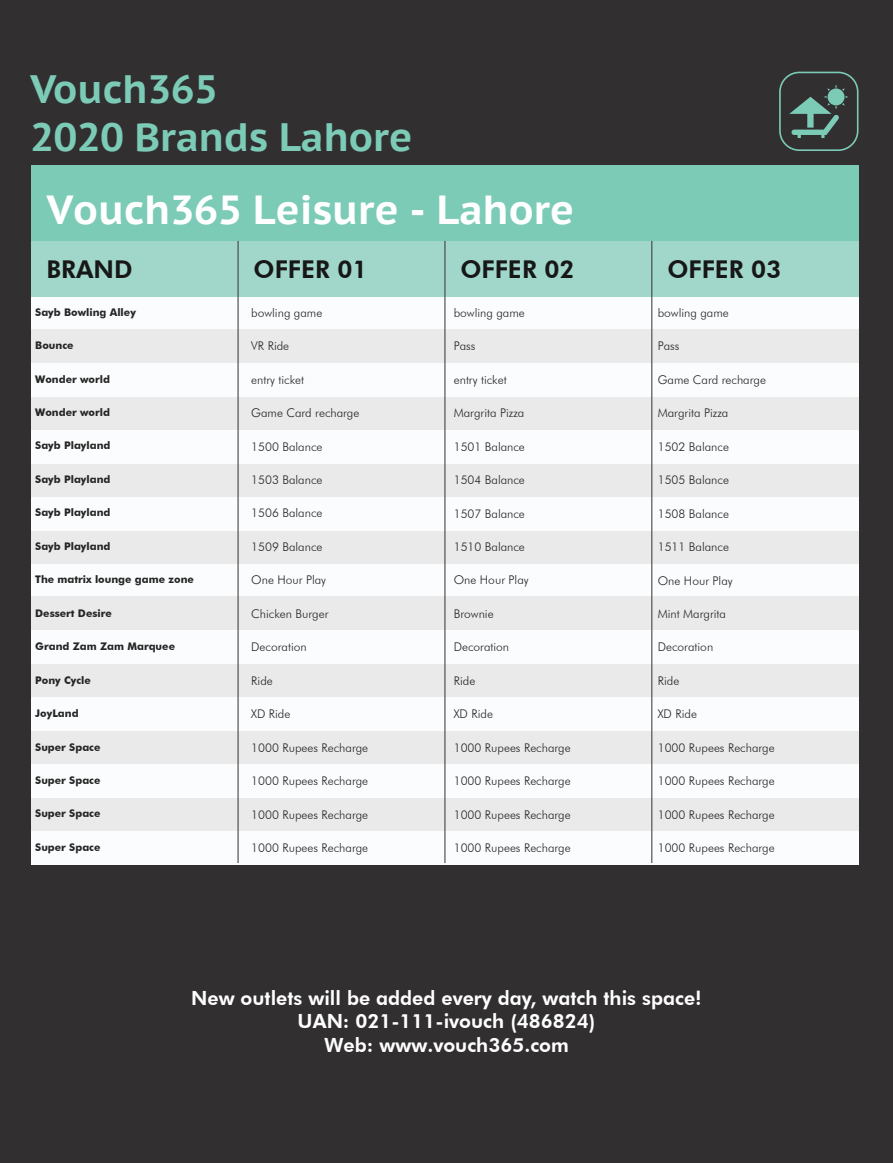
<style>
.page{position:relative;width:893px;height:1163px;background:#312f30}
.page>*{position:absolute;margin:0;border:0;box-sizing:border-box;transform-origin:0 0}
.t1{font:700 40.5px "PT Sans Caption";color:#fff}
.t2{font:700 39.45px/47.4px "PT Sans Caption";color:#7ccbb7}
.t3{font:800 24.45px "Futura BT";color:#171717}
.t4{font:800 19.5px/23.4px "Futura BT";color:#fff;text-align:center}
.t5{font:300 12px "Futura BT";color:#252525}
.t6{font:700 10.5px "Futura BT";color:#252525}
</style>
<div class="page">
<div style="left:31px;top:296px;width:828px;height:33px;background:#fbfcfd"></div>
<div style="left:31px;top:165px;width:828px;height:76px;background:#7ccbb7"></div>
<div style="left:31px;top:241px;width:828px;height:56px;background:#a0d7ca"></div>
<div style="left:31px;top:330px;width:828px;height:33px;background:#eaeaea"></div>
<div style="left:31px;top:397px;width:828px;height:33px;background:#eaeaea"></div>
<div style="left:31px;top:363px;width:828px;height:33px;background:#fbfcfd"></div>
<div style="left:31px;top:464px;width:828px;height:33px;background:#eaeaea"></div>
<div style="left:31px;top:430px;width:828px;height:33px;background:#fbfcfd"></div>
<div style="left:31px;top:530px;width:828px;height:34px;background:#eaeaea"></div>
<div style="left:31px;top:497px;width:828px;height:33px;background:#fbfcfd"></div>
<div style="left:31px;top:564px;width:828px;height:33px;background:#fbfcfd"></div>
<div style="left:31px;top:597px;width:828px;height:33px;background:#eaeaea"></div>
<div style="left:31px;top:664px;width:828px;height:33px;background:#eaeaea"></div>
<div style="left:31px;top:630px;width:828px;height:33px;background:#fbfcfd"></div>
<div style="left:31px;top:731px;width:828px;height:33px;background:#eaeaea"></div>
<div style="left:31px;top:697px;width:828px;height:33px;background:#fbfcfd"></div>
<div style="left:31px;top:797px;width:828px;height:34px;background:#eaeaea"></div>
<div style="left:31px;top:764px;width:828px;height:33px;background:#fbfcfd"></div>
<div style="left:31px;top:831px;width:828px;height:33px;background:#fbfcfd"></div>
<hr style="left:238px;top:241px;width:1px;height:622px;background:#333132">
<hr style="left:445px;top:241px;width:1px;height:622px;background:#333132">
<hr style="left:651px;top:241px;width:1px;height:622px;background:#333132">
<svg style="left:779px;top:72px;width:79px;height:79px"></svg>
<h2 class="t2" style="left:30px;top:65px;width:384px">Vouch365<br>2020 Brands Lahore</h2>
<h1 class="t1" style="left:47px;top:183px;width:529px">Vouch365 Leisure - Lahore</h1>
<h3 class="t3" style="left:47px;top:254px;width:87px">BRAND</h3>
<h3 class="t3" style="left:254px;top:254px;width:116px">OFFER 01</h3>
<h3 class="t3" style="left:460px;top:254px;width:116px">OFFER 02</h3>
<h3 class="t3" style="left:667px;top:254px;width:116px">OFFER 03</h3>
<p class="t6" style="left:35px;top:305px;width:102px">Sayb Bowling Alley</p>
<p class="t6" style="left:35px;top:339px;width:40px">Bounce</p>
<p class="t6" style="left:35px;top:372px;width:76px">Wonder world</p>
<p class="t6" style="left:35px;top:406px;width:76px">Wonder world</p>
<p class="t6" style="left:35px;top:439px;width:77px">Sayb Playland</p>
<p class="t6" style="left:35px;top:473px;width:77px">Sayb Playland</p>
<p class="t6" style="left:35px;top:506px;width:77px">Sayb Playland</p>
<p class="t6" style="left:35px;top:540px;width:77px">Sayb Playland</p>
<p class="t6" style="left:35px;top:573px;width:160px">The matrix lounge game zone</p>
<p class="t6" style="left:35px;top:607px;width:78px">Dessert Desire</p>
<p class="t6" style="left:35px;top:640px;width:141px">Grand Zam Zam Marquee</p>
<p class="t6" style="left:35px;top:673px;width:57px">Pony Cycle</p>
<p class="t6" style="left:35px;top:707px;width:45px">JoyLand</p>
<p class="t6" style="left:35px;top:740px;width:67px">Super Space</p>
<p class="t6" style="left:35px;top:774px;width:67px">Super Space</p>
<p class="t6" style="left:35px;top:807px;width:67px">Super Space</p>
<p class="t6" style="left:35px;top:841px;width:67px">Super Space</p>
<p class="t5" style="left:251px;top:305px;width:73px">bowling game</p>
<p class="t5" style="left:251px;top:339px;width:39px">VR Ride</p>
<p class="t5" style="left:251px;top:372px;width:54px">entry ticket</p>
<p class="t5" style="left:251px;top:406px;width:110px">Game Card recharge</p>
<p class="t5" style="left:251px;top:439px;width:73px">1500 Balance</p>
<p class="t5" style="left:251px;top:472px;width:73px">1503 Balance</p>
<p class="t5" style="left:251px;top:506px;width:73px">1506 Balance</p>
<p class="t5" style="left:251px;top:539px;width:73px">1509 Balance</p>
<p class="t5" style="left:251px;top:573px;width:76px">One Hour Play</p>
<p class="t5" style="left:251px;top:606px;width:79px">Chicken Burger</p>
<p class="t5" style="left:251px;top:640px;width:57px">Decoration</p>
<p class="t5" style="left:251px;top:673px;width:23px">Ride</p>
<p class="t5" style="left:251px;top:707px;width:41px">XD Ride</p>
<p class="t5" style="left:251px;top:740px;width:118px">1000 Rupees Recharge</p>
<p class="t5" style="left:251px;top:774px;width:118px">1000 Rupees Recharge</p>
<p class="t5" style="left:251px;top:807px;width:118px">1000 Rupees Recharge</p>
<p class="t5" style="left:251px;top:840px;width:118px">1000 Rupees Recharge</p>
<p class="t5" style="left:454px;top:305px;width:73px">bowling game</p>
<p class="t5" style="left:454px;top:339px;width:23px">Pass</p>
<p class="t5" style="left:454px;top:372px;width:54px">entry ticket</p>
<p class="t5" style="left:454px;top:406px;width:72px">Margrita Pizza</p>
<p class="t5" style="left:454px;top:439px;width:73px">1501 Balance</p>
<p class="t5" style="left:454px;top:473px;width:73px">1504 Balance</p>
<p class="t5" style="left:454px;top:506px;width:73px">1507 Balance</p>
<p class="t5" style="left:454px;top:539px;width:73px">1510 Balance</p>
<p class="t5" style="left:454px;top:573px;width:76px">One Hour Play</p>
<p class="t5" style="left:454px;top:606px;width:41px">Brownie</p>
<p class="t5" style="left:454px;top:640px;width:57px">Decoration</p>
<p class="t5" style="left:454px;top:673px;width:23px">Ride</p>
<p class="t5" style="left:454px;top:707px;width:41px">XD Ride</p>
<p class="t5" style="left:454px;top:740px;width:118px">1000 Rupees Recharge</p>
<p class="t5" style="left:454px;top:774px;width:118px">1000 Rupees Recharge</p>
<p class="t5" style="left:454px;top:807px;width:118px">1000 Rupees Recharge</p>
<p class="t5" style="left:454px;top:841px;width:118px">1000 Rupees Recharge</p>
<p class="t5" style="left:658px;top:305px;width:73px">bowling game</p>
<p class="t5" style="left:658px;top:339px;width:23px">Pass</p>
<p class="t5" style="left:658px;top:372px;width:110px">Game Card recharge</p>
<p class="t5" style="left:658px;top:406px;width:72px">Margrita Pizza</p>
<p class="t5" style="left:658px;top:439px;width:73px">1502 Balance</p>
<p class="t5" style="left:658px;top:473px;width:73px">1505 Balance</p>
<p class="t5" style="left:658px;top:506px;width:73px">1508 Balance</p>
<p class="t5" style="left:658px;top:540px;width:73px">1511 Balance</p>
<p class="t5" style="left:658px;top:573px;width:76px">One Hour Play</p>
<p class="t5" style="left:658px;top:606px;width:70px">Mint Margrita</p>
<p class="t5" style="left:658px;top:640px;width:57px">Decoration</p>
<p class="t5" style="left:658px;top:673px;width:23px">Ride</p>
<p class="t5" style="left:658px;top:707px;width:41px">XD Ride</p>
<p class="t5" style="left:658px;top:740px;width:118px">1000 Rupees Recharge</p>
<p class="t5" style="left:658px;top:774px;width:118px">1000 Rupees Recharge</p>
<p class="t5" style="left:658px;top:807px;width:118px">1000 Rupees Recharge</p>
<p class="t5" style="left:658px;top:841px;width:118px">1000 Rupees Recharge</p>
<h3 class="t4" style="left:191px;top:986px;width:512px">New outlets will be added every day, watch this space!<br>UAN: 021-111-ivouch (486824)<br>Web: www.vouch365.com</h3>
</div>
